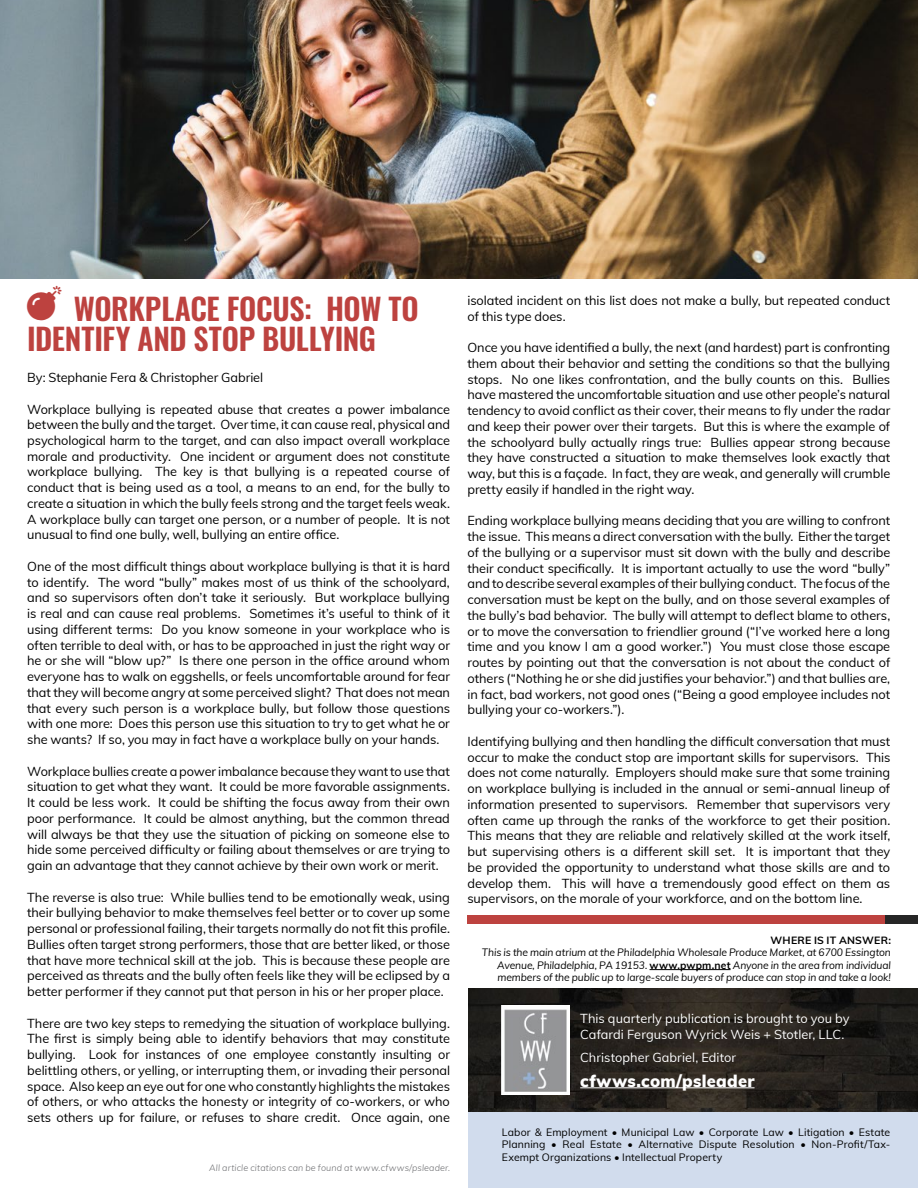
<style>
.page{position:relative;width:918px;height:1188px;background:#fff}
.page>*{position:absolute;margin:0;border:0;box-sizing:border-box;transform-origin:0 0}
.t1{font:600 30px/30px "Oswald";letter-spacing:-.01em;color:#bd423f}
.t2{font:900 16.5px "Muli";letter-spacing:.015em;color:#fff}
.t3{font:12.75px/15.8px "Muli";letter-spacing:-.005em;color:#000;text-align:justify}
.t4{font:12.75px/15.8px "Muli";letter-spacing:.005em;color:#fff}
.t5{font:italic 10.5px/12.6px "Muli";letter-spacing:-.01em;color:#000;text-align:justify}
.t6{font:10.5px/12.6px "Muli";letter-spacing:.01em;color:#000;text-align:justify}
.t7{font:700 10.5px "Muli";letter-spacing:.02em;color:#000}
.t8{font:italic 300 9px "Muli";letter-spacing:.015em;color:#6d6e71}
.s1{font-weight:700;font-style:normal}
</style>
<div class="page">
<div style="left:469px;top:1111px;width:449px;height:77px;background:#d1dced"></div>
<img style="left:468px;top:989px;width:450px;height:122px">
<div style="left:467px;top:916px;width:419px;height:8px;background:#bd423f"></div>
<div style="left:886px;top:916px;width:32px;height:8px;background:#262626"></div>
<img style="left:502px;top:1005px;width:68px;height:90px">
<hr style="left:580px;top:1087px;width:175px;height:1px;background:#fff">
<hr style="left:650px;top:969px;width:81px;height:1px;background:#000">
<img style="left:0;top:0;width:918px;height:279px">
<p class="t3" style="left:467px;top:292px;width:424px">isolated incident on this list does not make a bully, but repeated conduct of this type does.</p>
<p class="t3" style="left:467px;top:339px;width:424px">Once you have identified a bully, the next (and hardest) part is confronting them about their behavior and setting the conditions so that the bullying stops. No one likes confrontation, and the bully counts on this. Bullies have mastered the uncomfortable situation and use other people’s natural tendency to avoid conflict as their cover, their means to fly under the radar and keep their power over their targets. But this is where the example of the schoolyard bully actually rings true: Bullies appear strong because they have constructed a situation to make themselves look exactly that way, but this is a façade. In fact, they are weak, and generally will crumble pretty easily if handled in the right way.</p>
<p class="t3" style="left:467px;top:512px;width:424px">Ending workplace bullying means deciding that you are willing to confront the issue. This means a direct conversation with the bully. Either the target of the bullying or a supervisor must sit down with the bully and describe their conduct specifically. It is important actually to use the word “bully” and to describe several examples of their bullying conduct. The focus of the conversation must be kept on the bully, and on those several examples of the bully’s bad behavior. The bully will attempt to deflect blame to others, or to move the conversation to friendlier ground (“I’ve worked here a long time and you know I am a good worker.”) You must close those escape routes by pointing out that the conversation is not about the conduct of others (“Nothing he or she did justifies your behavior.”) and that bullies are, in fact, bad workers, not good ones (“Being a good employee includes not bullying your co-workers.”).</p>
<p class="t3" style="left:467px;top:733px;width:424px">Identifying bullying and then handling the difficult conversation that must occur to make the conduct stop are important skills for supervisors. This does not come naturally. Employers should make sure that some training on workplace bullying is included in the annual or semi-annual lineup of information presented to supervisors. Remember that supervisors very often came up through the ranks of the workforce to get their position.<br>This means that they are reliable and relatively skilled at the work itself, but supervising others is a different skill set. It is important that they be provided the opportunity to understand what those skills are and to develop them. This will have a tremendously good effect on them as supervisors, on the morale of your workforce, and on the bottom line.</p>
<h1 class="t1" style="left:27px;top:295px;width:393px;text-indent:47px">WORKPLACE FOCUS: HOW TO<br>IDENTIFY AND STOP BULLYING</h1>
<p class="t3" style="left:27px;top:369px;width:238px">By: Stephanie Fera &amp; Christopher Gabriel</p>
<p class="t3" style="left:27px;top:400px;width:424px">Workplace bullying is repeated abuse that creates a power imbalance between the bully and the target. Over time, it can cause real, physical and psychological harm to the target, and can also impact overall workplace morale and productivity. One incident or argument does not constitute workplace bullying. The key is that bullying is a repeated course of conduct that is being used as a tool, a means to an end, for the bully to create a situation in which the bully feels strong and the target feels weak.<br>A workplace bully can target one person, or a number of people. It is not unusual to find one bully, well, bullying an entire office.</p>
<p class="t3" style="left:27px;top:558px;width:424px">One of the most difficult things about workplace bullying is that it is hard to identify. The word “bully” makes most of us think of the schoolyard, and so supervisors often don’t take it seriously. But workplace bullying is real and can cause real problems. Sometimes it’s useful to think of it using different terms: Do you know someone in your workplace who is often terrible to deal with, or has to be approached in just the right way or he or she will “blow up?” Is there one person in the office around whom everyone has to walk on eggshells, or feels uncomfortable around for fear that they will become angry at some perceived slight? That does not mean that every such person is a workplace bully, but follow those questions with one more: Does this person use this situation to try to get what he or she wants? If so, you may in fact have a workplace bully on your hands.</p>
<p class="t3" style="left:27px;top:763px;width:424px">Workplace bullies create a power imbalance because they want to use that situation to get what they want. It could be more favorable assignments.<br>It could be less work. It could be shifting the focus away from their own poor performance. It could be almost anything, but the common thread will always be that they use the situation of picking on someone else to hide some perceived difficulty or failing about themselves or are trying to gain an advantage that they cannot achieve by their own work or merit.</p>
<p class="t3" style="left:27px;top:889px;width:424px">The reverse is also true: While bullies tend to be emotionally weak, using their bullying behavior to make themselves feel better or to cover up some personal or professional failing, their targets normally do not fit this profile.<br>Bullies often target strong performers, those that are better liked, or those that have more technical skill at the job. This is because these people are perceived as threats and the bully often feels like they will be eclipsed by a better performer if they cannot put that person in his or her proper place.</p>
<p class="t3" style="left:27px;top:1015px;width:424px">There are two key steps to remedying the situation of workplace bullying.<br>The first is simply being able to identify behaviors that may constitute bullying. Look for instances of one employee constantly insulting or belittling others, or yelling, or interrupting them, or invading their personal space. Also keep an eye out for one who constantly highlights the mistakes of others, or who attacks the honesty or integrity of co-workers, or who sets others up for failure, or refuses to share credit. Once again, one</p>
<p class="t4" style="left:580px;top:1010px;width:271px">This quarterly publication is brought to you by<br>Cafardi Ferguson Wyrick Weis + Stotler, LLC.</p>
<p class="t7" style="left:771px;top:932px;width:122px">WHERE IS IT ANSWER:</p>
<p class="t5" style="left:497px;top:946px;width:395px;text-indent:-15px">This is the main atrium at the Philadelphia Wholesale Produce Market, at 6700 Essington Avenue, Philadelphia, PA 19153. <span class="s1">www.pwpm.net</span> Anyone in the area from individual members of the public up to large-scale buyers of produce can stop in and take a look!</p>
<p class="t4" style="left:580px;top:1049px;width:157px">Christopher Gabriel, Editor</p>
<p class="t2" style="left:580px;top:1069px;width:176px">cfwws.com/psleader</p>
<p class="t8" style="left:209px;top:1162px;width:242px">All article citations can be found at www.cfwws/psleader.</p>
<p class="t6" style="left:502px;top:1125px;width:390px">Labor &amp; Employment • Municipal Law • Corporate Law • Litigation • Estate Planning • Real Estate • Alternative Dispute Resolution • Non-Profit/Tax-Exempt Organizations • Intellectual Property</p>
</div>
